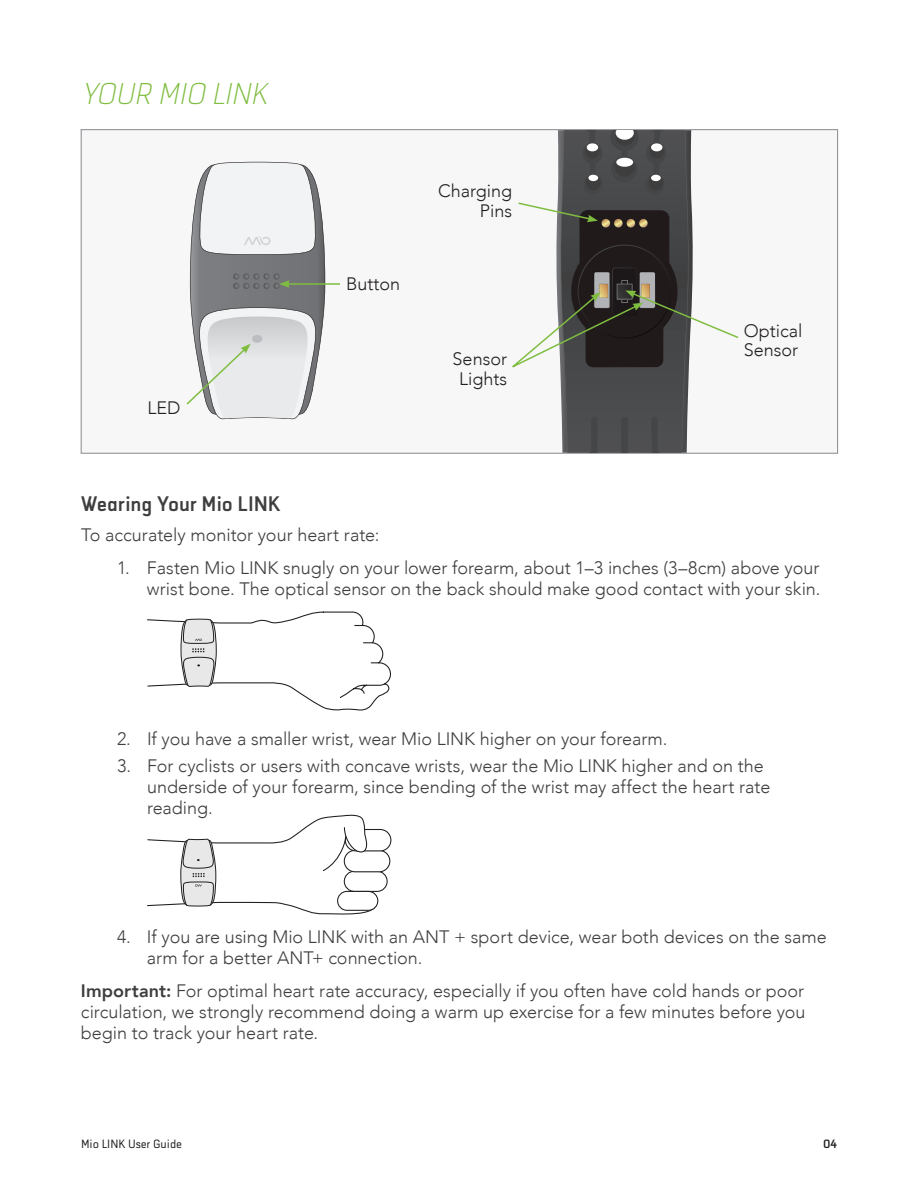
<style>
.page{position:relative;width:918px;height:1188px;background:#fff}
.page>*{position:absolute;margin:0;border:0;box-sizing:border-box;transform-origin:0 0}
.t1{font:italic 300 30px "Selektor";letter-spacing:-.01em;color:#7fbd41}
.t2{font:700 21px "Selektor";letter-spacing:-.005em;color:#3e3e3f}
.t3{font:300 18px/21px "Avenir";color:#3e3e3f}
.t4{font:300 18px/19.5px "Avenir";color:#231f20}
.t5{font:12px "Selektor";color:#231f20}
.t6{font:700 12px "Selektor";color:#231f20}
.s1{font-weight:800}
</style>
<div class="page">
<svg style="left:147px;top:612px;width:244px;height:99px"></svg>
<svg style="left:147px;top:815px;width:244px;height:100px"></svg>
<svg style="left:80px;top:129px;width:759px;height:325px"></svg>
<svg style="left:503px;top:130px;width:237px;height:323px"></svg>
<hr style="left:287px;top:283px;width:53px;height:2px;background:#7fbd41">
<svg style="left:185px;top:162px;width:140px;height:257px"></svg>
<h1 class="t1" style="left:81px;top:75px;width:188px">YOUR MIO LINK</h1>
<p class="t4" style="left:147px;top:398px;width:35px">LED</p>
<p class="t4" style="left:346px;top:274px;width:56px">Button</p>
<p class="t4" style="left:438px;top:181px;width:76px;text-align:right">Charging<br>Pins</p>
<p class="t4" style="left:453px;top:349px;width:56px;text-align:center">Sensor<br>Lights</p>
<p class="t4" style="left:744px;top:321px;width:60px">Optical<br>Sensor</p>
<p class="t2" style="left:81px;top:492px;width:201px">Wearing Your Mio LINK</p>
<p class="t3" style="left:81px;top:524px;width:300px">To accurately monitor your heart rate:</p>
<p class="t3" style="left:117px;top:557px;width:705px;text-align:right">1. Fasten Mio LINK snugly on your lower forearm, about 1–3 inches (3–8cm) above your wrist bone. The optical sensor on the back should make good contact with your skin.</p>
<p class="t3" style="left:117px;top:728px;width:552px">2. If you have a smaller wrist, wear Mio LINK higher on your forearm.</p>
<p class="t3" style="left:147px;top:755px;width:625px;text-indent:-30px">3. For cyclists or users with concave wrists, wear the Mio LINK higher and on the underside of your forearm, since bending of the wrist may affect the heart rate reading.</p>
<p class="t3" style="left:147px;top:926px;width:681px;text-indent:-30px">4. If you are using Mio LINK with an ANT + sport device, wear both devices on the same arm for a better ANT+ connection.</p>
<p class="t3" style="left:81px;top:980px;width:726px;text-align:justify"><span class="s1">Important:</span> For optimal heart rate accuracy, especially if you often have cold hands or poor circulation, we strongly recommend doing a warm up exercise for a few minutes before you begin to track your heart rate.</p>
<p class="t5" style="left:81px;top:1136px;width:102px">Mio LINK User Guide</p>
<p class="t6" style="left:823px;top:1136px;width:15px">04</p>
</div>
